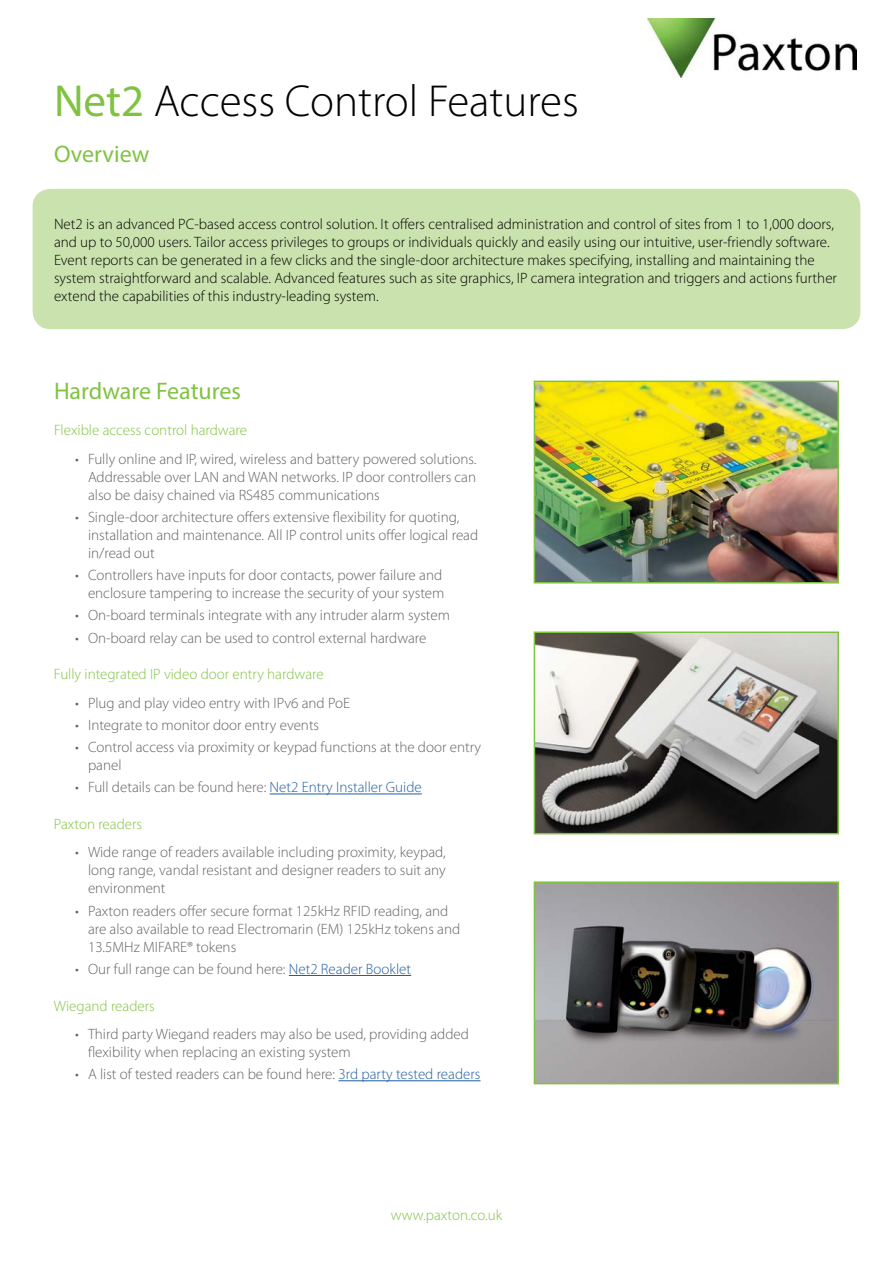
<style>
.page{position:relative;width:893px;height:1263px;background:#fff}
.page>*{position:absolute;margin:0;border:0;box-sizing:border-box;transform-origin:0 0}
.t1{font:300 45px "Myriad Pro";color:#000}
.t2{font:24px "Myriad Pro";color:#80c342}
.t3{font:300 15px/18px "Myriad Pro";color:#616264}
.t4{font:300 15px/18px "Myriad Pro";color:#000}
.t5{font:300 15px "Myriad Pro";color:#80c342}
.s1{font-weight:400;color:#80c342}
.s2{color:#215e9e}
</style>
<div class="page">
<div style="left:33px;top:189px;width:827px;height:140px;background:#cae3ae;border-radius:18px"></div>
<img style="left:647px;top:18px;width:210px;height:59px">
<img style="left:537px;top:634px;width:299px;height:197px">
<div style="left:534px;top:631px;width:305px;height:203px;border:2px solid #80c342"></div>
<img style="left:537px;top:884px;width:299px;height:197px">
<div style="left:534px;top:881px;width:305px;height:203px;border:2px solid #80c342"></div>
<img style="left:537px;top:384px;width:299px;height:196px">
<div style="left:534px;top:381px;width:305px;height:202px;border:2px solid #80c342"></div>
<hr style="left:270px;top:793px;width:152px;height:1px;background:#215e9e">
<hr style="left:289px;top:975px;width:122px;height:1px;background:#215e9e">
<hr style="left:338px;top:1080px;width:142px;height:1px;background:#215e9e">
<h1 class="t1" style="left:54px;top:74px;width:526px"><span class="s1">Net2</span> Access Control Features</h1>
<h2 class="t2" style="left:54px;top:139px;width:97px">Overview</h2>
<p class="t4" style="left:54px;top:214px;width:784px">Net2 is an advanced PC-based access control solution. It offers centralised administration and control of sites from 1 to 1,000 doors, and up to 50,000 users. Tailor access privileges to groups or individuals quickly and easily using our intuitive, user-friendly software.<br>Event reports can be generated in a few clicks and the single-door architecture makes specifying, installing and maintaining the system straightforward and scalable. Advanced features such as site graphics, IP camera integration and triggers and actions further extend the capabilities of this industry-leading system.</p>
<h2 class="t2" style="left:54px;top:376px;width:188px">Hardware Features</h2>
<p class="t5" style="left:54px;top:421px;width:195px">Flexible access control hardware</p>
<p class="t3" style="left:88px;top:449px;width:390px;text-align:justify;text-indent:-13px">• Fully online and IP, wired, wireless and battery powered solutions.<br>Addressable over LAN and WAN networks. IP door controllers can also be daisy chained via RS485 communications</p>
<p class="t3" style="left:88px;top:508px;width:392px;text-indent:-13px">• Single-door architecture offers extensive flexibility for quoting, installation and maintenance. All IP control units offer logical read in/read out</p>
<p class="t3" style="left:75px;top:566px;width:371px;text-align:right">• Controllers have inputs for door contacts, power failure and enclosure tampering to increase the security of your system</p>
<p class="t3" style="left:75px;top:606px;width:376px">• On-board terminals integrate with any intruder alarm system</p>
<p class="t3" style="left:75px;top:628px;width:353px">• On-board relay can be used to control external hardware</p>
<p class="t5" style="left:54px;top:665px;width:271px">Fully integrated IP video door entry hardware</p>
<p class="t3" style="left:75px;top:693px;width:276px">• Plug and play video entry with IPv6 and PoE</p>
<p class="t3" style="left:75px;top:716px;width:245px">• Integrate to monitor door entry events</p>
<p class="t3" style="left:88px;top:738px;width:395px;text-indent:-13px">• Control access via proximity or keypad functions at the door entry panel</p>
<p class="t3" style="left:75px;top:778px;width:348px">• Full details can be found here: <span class="s2">Net2 Entry Installer Guide</span></p>
<p class="t5" style="left:54px;top:815px;width:90px">Paxton readers</p>
<p class="t3" style="left:88px;top:843px;width:359px;text-align:justify;text-indent:-13px">• Wide range of readers available including proximity, keypad, long range, vandal resistant and designer readers to suit any environment</p>
<p class="t3" style="left:88px;top:901px;width:374px;text-indent:-13px">• Paxton readers offer secure format 125kHz RFID reading, and are also available to read Electromarin (EM) 125kHz tokens and<br>13.5MHz MIFARE® tokens</p>
<p class="t3" style="left:75px;top:960px;width:337px">• Our full range can be found here: <span class="s2">Net2 Reader Booklet</span></p>
<p class="t5" style="left:54px;top:997px;width:102px">Wiegand readers</p>
<p class="t3" style="left:88px;top:1025px;width:382px;text-indent:-13px">• Third party Wiegand readers may also be used, providing added flexibility when replacing an existing system</p>
<p class="t3" style="left:75px;top:1065px;width:407px">• A list of tested readers can be found here: <span class="s2">3rd party tested readers</span></p>
<p class="t5" style="left:391px;top:1206px;width:113px">www.paxton.co.uk</p>
</div>
